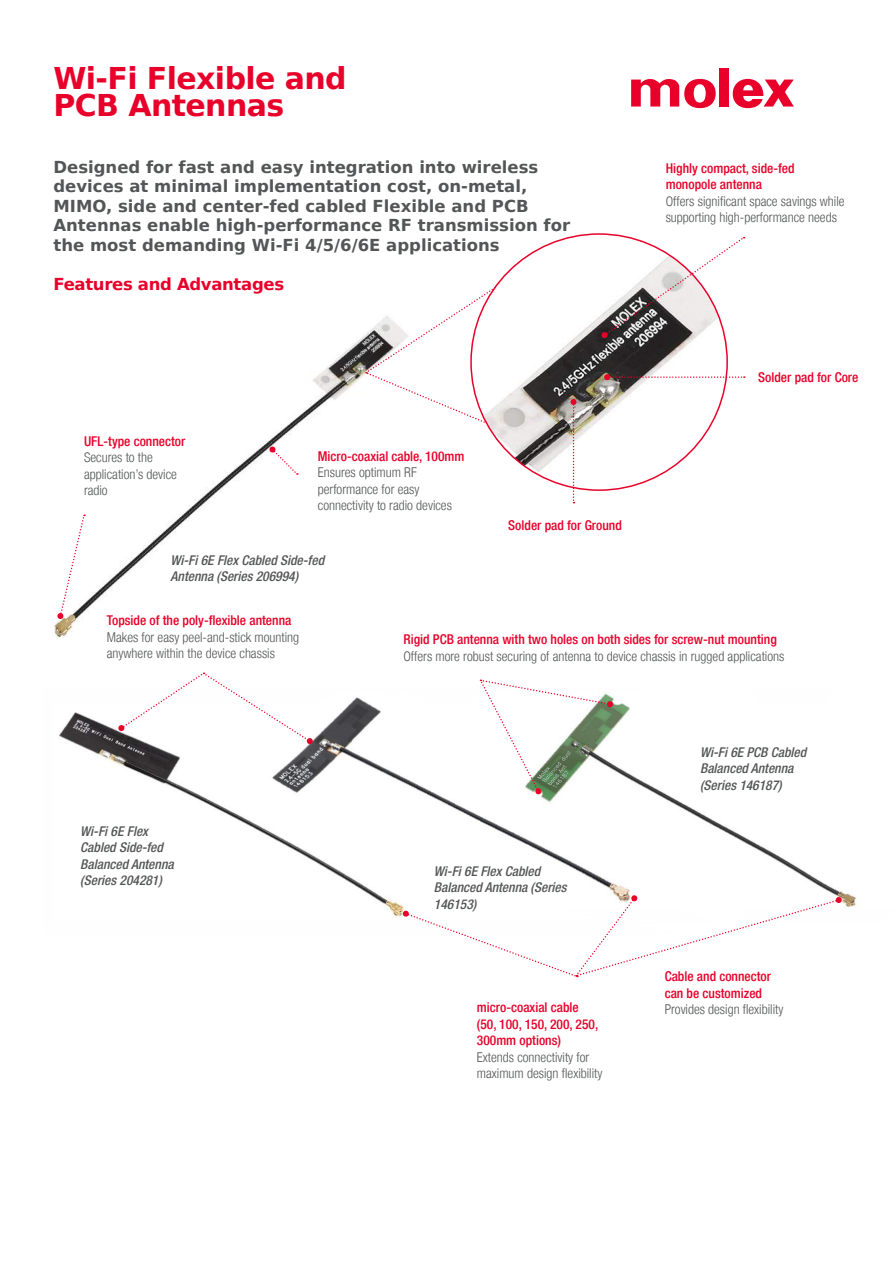
<style>
.page{position:relative;width:893px;height:1263px;background:#fff}
.page>*{position:absolute;margin:0;border:0;box-sizing:border-box;transform-origin:0 0}
.t1{font:700 30px/27px "Bitstream Vera Sans";letter-spacing:-.02em;color:#e8002a}
.t2{font:700 16.5px/19.5px "Bitstream Vera Sans";color:#545556}
.t3{font:700 16.5px "Bitstream Vera Sans";letter-spacing:-.02em;color:#e8002a}
.t4{font:300 condensed 13.5px/16.5px "Helvetica Neue LT";color:#545556}
.t5{font:500 condensed 13.5px/16.5px "Helvetica Neue LT";color:#e8002a}
.t6{font:italic 500 condensed 13.5px/16.5px "Helvetica Neue LT Std";color:#545556}
</style>
<div class="page">
<img style="left:471px;top:234px;width:256px;height:256px;border-radius:128px">
<img style="left:54px;top:335px;width:311px;height:303px">
<div style="left:719px;top:68px;width:10px;height:39px;background:#e8002a"></div>
<svg style="left:631px;top:78px;width:85px;height:30px"></svg>
<svg style="left:733px;top:79px;width:61px;height:29px"></svg>
<svg style="left:269px;top:446px;width:29px;height:29px"></svg>
<svg style="left:57px;top:515px;width:28px;height:104px"></svg>
<svg style="left:365px;top:264px;width:211px;height:239px"></svg>
<svg style="left:601px;top:236px;width:144px;height:102px"></svg>
<svg style="left:604px;top:374px;width:141px;height:6px"></svg>
<img style="left:59px;top:697px;width:801px;height:222px">
<svg style="left:118px;top:672px;width:195px;height:72px"></svg>
<svg style="left:479px;top:679px;width:134px;height:115px"></svg>
<svg style="left:402px;top:895px;width:440px;height:83px"></svg>
<h1 class="t1" style="left:53px;top:67px;width:295px">Wi-Fi Flexible and<br>PCB Antennas</h1>
<p class="t2" style="left:53px;top:159px;width:518px">Designed for fast and easy integration into wireless devices at minimal implementation cost, on-metal, MIMO, side and center-fed cabled Flexible and PCB Antennas enable high-performance RF transmission for the most demanding Wi-Fi 4/5/6/6E applications</p>
<p class="t3" style="left:53px;top:278px;width:232px">Features and Advantages</p>
<p class="t5" style="left:84px;top:434px;width:103px">UFL-type connector</p>
<p class="t4" style="left:84px;top:450px;width:94px">Secures to the application’s device radio</p>
<p class="t5" style="left:318px;top:449px;width:148px">Micro-coaxial cable, 100mm</p>
<p class="t4" style="left:318px;top:465px;width:136px">Ensures optimum RF performance for easy connectivity to radio devices</p>
<p class="t6" style="left:171px;top:553px;width:155px">Wi-Fi 6E Flex Cabled Side-fed<br>Antenna (Series 206994)</p>
<p class="t5" style="left:508px;top:518px;width:115px">Solder pad for Ground</p>
<p class="t5" style="left:666px;top:161px;width:130px">Highly compact, side-fed monopole antenna</p>
<p class="t4" style="left:666px;top:193px;width:180px">Offers signi昀椀cant space savings while supporting high-performance needs</p>
<p class="t5" style="left:758px;top:370px;width:102px">Solder pad for Core</p>
<p class="t5" style="left:107px;top:612px;width:186px">Topside of the poly-昀氀exible antenna</p>
<p class="t4" style="left:107px;top:630px;width:194px">Makes for easy peel-and-stick mounting anywhere within the device chassis</p>
<p class="t5" style="left:403px;top:632px;width:375px">Rigid PCB antenna with two holes on both sides for screw-nut mounting</p>
<p class="t4" style="left:403px;top:649px;width:382px">Offers more robust securing of antenna to device chassis in rugged applications</p>
<p class="t6" style="left:80px;top:824px;width:95px">Wi-Fi 6E Flex<br>Cabled Side-fed<br>Balanced Antenna (Series 204281)</p>
<p class="t6" style="left:434px;top:864px;width:134px">Wi-Fi 6E Flex Cabled<br>Balanced Antenna (Series<br>146153)</p>
<p class="t5" style="left:477px;top:1000px;width:123px">micro-coaxial cable (50, 100, 150, 200, 250,<br>300mm options)</p>
<p class="t4" style="left:477px;top:1050px;width:127px">Extends connectivity for maximum design 昀氀exibility</p>
<p class="t6" style="left:700px;top:745px;width:108px">Wi-Fi 6E PCB Cabled<br>Balanced Antenna (Series 146187)</p>
<p class="t5" style="left:665px;top:969px;width:108px">Cable and connector can be customized</p>
<p class="t4" style="left:665px;top:1001px;width:120px">Provides design 昀氀exibility</p>
</div>
